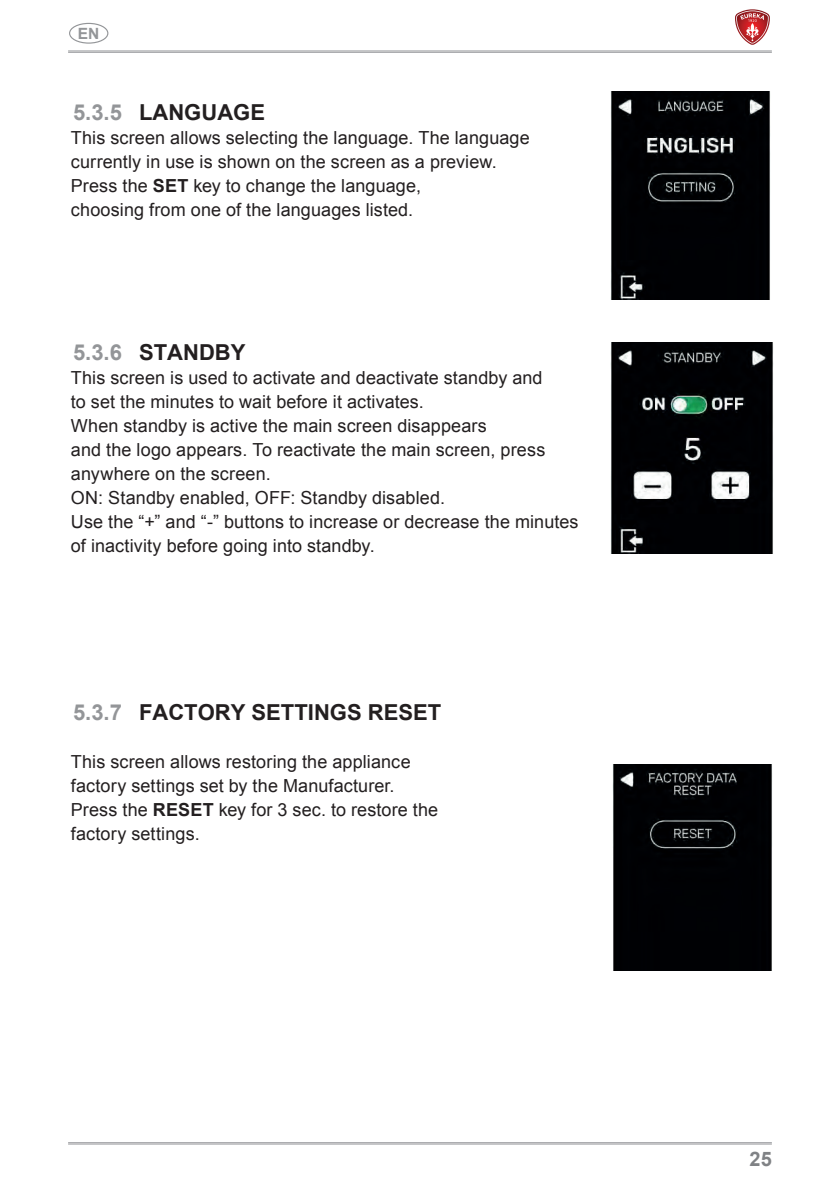
<style>
.page{position:relative;width:840px;height:1191px;background:#fff}
.page>*{position:absolute;margin:0;border:0;box-sizing:border-box;transform-origin:0 0}
.t1{font:700 22px "Arial";color:#231f20}
.t2{font:700 20px "Arial";color:#808285}
.t3{font:18px/24px "Arial";letter-spacing:.005em;color:#231f20}
.t4{font:700 15.6px "Arial";color:#939598}
.s1{color:#939598}
.s2{font-weight:700}
</style>
<div class="page">
<hr style="left:68px;top:50px;width:703px;height:1px;background:#97999c">
<hr style="left:68px;top:52px;width:703px;height:1px;background:#97999c">
<hr style="left:68px;top:1142px;width:703px;height:1px;background:#97999c">
<hr style="left:68px;top:1143px;width:703px;height:1px;background:#97999c">
<svg style="left:735px;top:9px;width:34px;height:36px"></svg>
<div style="left:69px;top:23px;width:39px;height:21px;border:1px solid #939598;border-radius:50%"></div>
<img style="left:610px;top:92px;width:160px;height:208px">
<img style="left:610px;top:342px;width:162px;height:211px">
<img style="left:612px;top:764px;width:159px;height:207px">
<p class="t4" style="left:78px;top:23px;width:23px">EN</p>
<p class="t1" style="left:73px;top:98px;width:193px"><span class="s1">5.3.5</span> LANGUAGE</p>
<p class="t3" style="left:71px;top:126px;width:460px">This screen allows selecting the language. The language currently in use is shown on the screen as a preview.<br>Press the <span class="s2">SET</span> key to change the language,<br>choosing from one of the languages listed.</p>
<p class="t1" style="left:73px;top:338px;width:174px"><span class="s1">5.3.6</span> STANDBY</p>
<p class="t3" style="left:71px;top:366px;width:509px">This screen is used to activate and deactivate standby and<br>to set the minutes to wait before it activates.<br>When standby is active the main screen disappears<br>and the logo appears. To reactivate the main screen, press anywhere on the screen.<br>ON: Standby enabled, OFF: Standby disabled.<br>Use the “+” and “-” buttons to increase or decrease the minutes of inactivity before going into standby.</p>
<p class="t1" style="left:73px;top:698px;width:369px"><span class="s1">5.3.7</span> FACTORY SETTINGS RESET</p>
<p class="t3" style="left:71px;top:750px;width:368px">This screen allows restoring the appliance factory settings set by the Manufacturer.<br>Press the <span class="s2">RESET</span> key for 3 sec. to restore the factory settings.</p>
<p class="t2" style="left:749px;top:1145px;width:24px">25</p>
</div>
